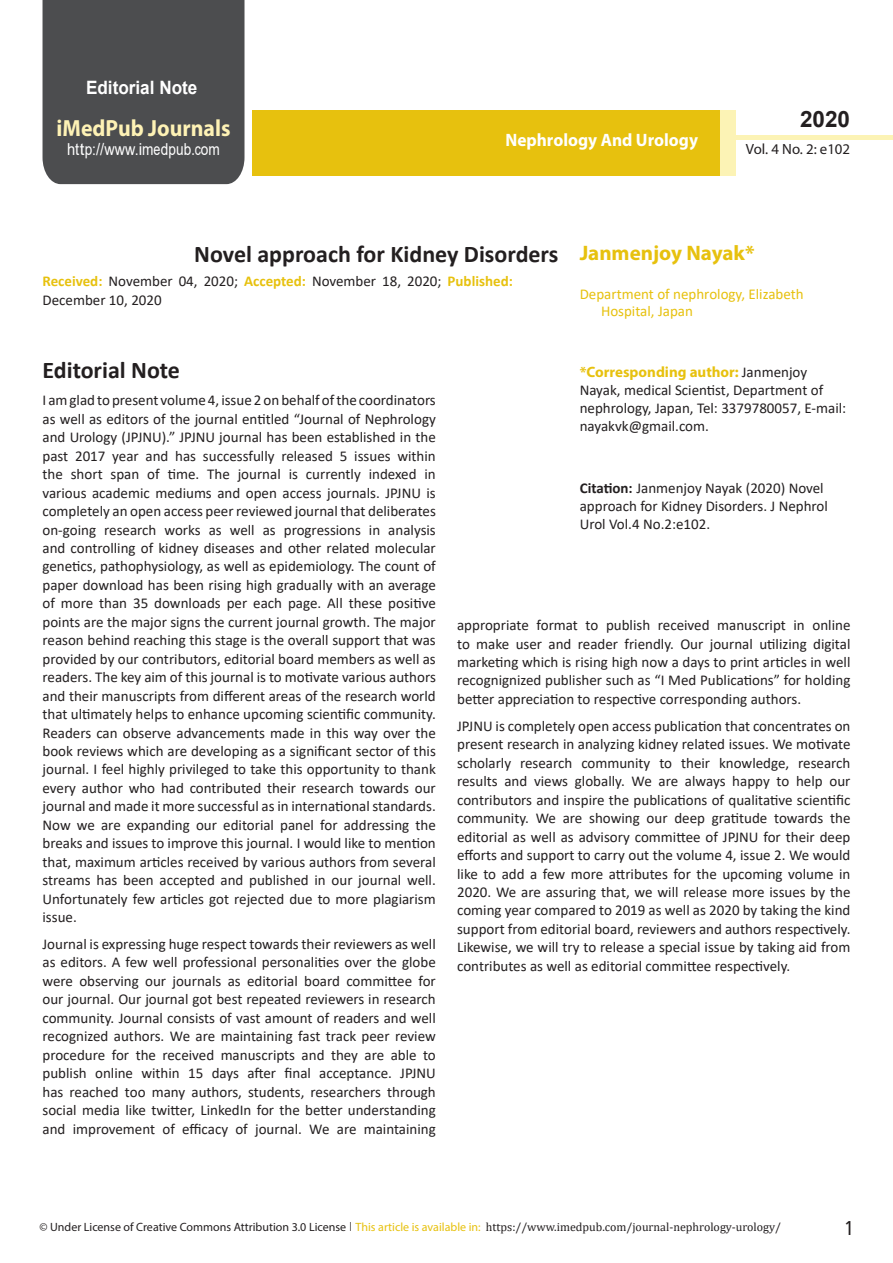
<style>
.page{position:relative;width:893px;height:1263px;background:#fff}
.page>*{position:absolute;margin:0;border:0;box-sizing:border-box;transform-origin:0 0}
.t1{font:25.5px "Tunga";color:#231f20}
.side-heading{font:700 24px "Calibri";color:#231f20}
.t2{font:700 23.4px "Myriad Pro";color:#fef2b5;scale:.93 1}
.t3{font:700 22.5px "Arial";color:#231f20}
.t4{font:700 21px "Myriad Pro";color:#e7c10e}
.t5{font:700 18.45px "Arial";color:#fff;scale:.93 1}
.t6{font:700 18px "Myriad Pro";color:#fff;scale:.96 1}
.t7{font:16.5px "Arial";letter-spacing:.005em;color:#fff;scale:.89 1}
.Body_Text_First_Inde{font:15px/18.5px "Calibri";color:#231f20;text-align:justify}
.t8{font:15px/17.4px "Calibri";color:#e7c10e}
.t9{font:14.85px "Myriad Pro";color:#231f20}
.t10{font:12px "Myriad Pro";color:#231f20}
.s1{font-family:"Calibri"}
.s2{font-weight:700;color:#e7c10e}
.s3{font-family:"Myriad Pro";font-weight:700;color:#e7c10e}
.s4{font-weight:700}
.s5{font-family:"Tunga"}
.s6{color:#e7c10e}
.s7{font-family:"Cambria"}
</style>
<div class="page">
<div style="left:43px;top:0;width:201px;height:184px;background:#4c4d4f"></div>
<div style="left:736px;top:135px;width:157px;height:5px;background:#fcf3b5"></div>
<div style="left:252px;top:110px;width:469px;height:66px;background:#e7c10e"></div>
<div style="left:720px;top:110px;width:16px;height:66px;background:#fcf3b5"></div>
<p class="t5" style="left:86px;top:74px;width:121px">Editorial Note</p>
<h3 class="t2" style="left:57px;top:113px;width:188px">iMedPub Journals</h3>
<p class="t7" style="left:67px;top:138px;width:173px">http://www.imedpub<span class="s1">.</span>com</p>
<p class="t6" style="left:505px;top:129px;width:202px">Nephrology And Urology</p>
<h3 class="t3" style="left:800px;top:104px;width:52px">2020</h3>
<p class="t9" style="left:746px;top:140px;width:106px">Vol. 4 No. 2: e102</p>
<p class="side-heading" style="left:194px;top:237px;width:366px">Novel approach for Kidney Disorders</p>
<p class="Body_Text_First_Inde" style="left:43px;top:272px;width:472px"><span class="s2">Received:</span> November 04, 2020; <span class="s2">Accepted:</span> November 18, 2020; <span class="s2">Published:<br></span>December 10, 2020</p>
<p class="t4" style="left:580px;top:239px;width:176px">Janmenjoy Nayak*</p>
<p class="t8" style="left:601px;top:284px;width:204px;text-indent:-21px">Department of nephrology, Elizabeth<br>Hospital, Japan</p>
<p class="side-heading" style="left:43px;top:353px;width:139px">Editorial Note</p>
<p class="Body_Text_First_Inde" style="left:43px;top:391px;width:395px">I am glad to present volume 4, issue 2 on behalf of the coordinators as well as editors of the journal entitled “Journal of Nephrology and Urology (JPJNU).” JPJNU journal has been established in the past 2017 year and has successfully released 5 issues within the short span of time. The journal is currently indexed in various academic mediums and open access journals. JPJNU is completely an open access peer reviewed journal that deliberates on-going research works as well as progressions in analysis and controlling of kidney diseases and other related molecular genetics, pathophysiology, as well as epidemiology. The count of paper download has been rising high gradually with an average of more than 35 downloads per each page. All these positive points are the major signs the current journal growth. The major reason behind reaching this stage is the overall support that was provided by our contributors, editorial board members as well as readers. The key aim of this journal is to motivate various authors and their manuscripts from different areas of the research world that ultimately helps to enhance upcoming scientific community.<br>Readers can observe advancements made in this way over the book reviews which are developing as a significant sector of this journal. I feel highly privileged to take this opportunity to thank every author who had contributed their research towards our journal and made it more successful as in international standards.<br>Now we are expanding our editorial panel for addressing the breaks and issues to improve this journal. I would like to mention that, maximum articles received by various authors from several streams has been accepted and published in our journal well.<br>Unfortunately few articles got rejected due to more plagiarism issue.</p>
<p class="Body_Text_First_Inde" style="left:43px;top:934px;width:395px">Journal is expressing huge respect towards their reviewers as well as editors. A few well professional personalities over the globe were observing our journals as editorial board committee for our journal. Our journal got best repeated reviewers in research community. Journal consists of vast amount of readers and well recognized authors. We are maintaining fast track peer review procedure for the received manuscripts and they are able to publish online within 15 days after final acceptance. JPJNU has reached too many authors, students, researchers through social media like twitter, LinkedIn for the better understanding and improvement of efficacy of journal. We are maintaining</p>
<p class="Body_Text_First_Inde" style="left:580px;top:362px;width:268px;line-height:18px;text-align:left"><span class="s3">*Corresponding author:</span> Janmenjoy Nayak, medical Scientist, Department of nephrology, Japan, Tel: 3379780057, E-mail: nayakvk@gmail.com.</p>
<p class="Body_Text_First_Inde" style="left:580px;top:478px;width:250px;line-height:18px;text-align:left"><span class="s4">Citation:</span> Janmenjoy Nayak (2020) Novel approach for Kidney Disorders. J Nephrol<br>Urol Vol.4 No.2:e102.</p>
<p class="Body_Text_First_Inde" style="left:457px;top:615px;width:395px">appropriate format to publish received manuscript in online to make user and reader friendly. Our journal utilizing digital marketing which is rising high now a days to print articles in well recognignized publisher such as “I Med Publications” for holding better appreciation to respective corresponding authors.</p>
<p class="Body_Text_First_Inde" style="left:457px;top:716px;width:395px">JPJNU is completely open access publication that concentrates on present research in analyzing kidney related issues. We motivate scholarly research community to their knowledge, research results and views globally. We are always happy to help our contributors and inspire the publications of qualitative scientific community. We are showing our deep gratitude towards the editorial as well as advisory committee of JPJNU for their deep efforts and support to carry out the volume 4, issue 2. We would like to add a few more attributes for the upcoming volume in 2020. We are assuring that, we will release more issues by the coming year compared to 2019 as well as 2020 by taking the kind support from editorial board, reviewers and authors respectively.<br>Likewise, we will try to release a special issue by taking aid from contributes as well as editorial committee respectively.</p>
<p class="t10" style="left:40px;top:1219px;width:743px">© Under License of Creative Commons Attribution 3.0 License <span class="s5">|</span> <span class="s6">This article is available in:</span> <span class="s7">https://www.imedpub.com/journal-nephrology-urology/</span></p>
<h1 class="t1" style="left:845px;top:1211px;width:9px">1</h1>
</div>
